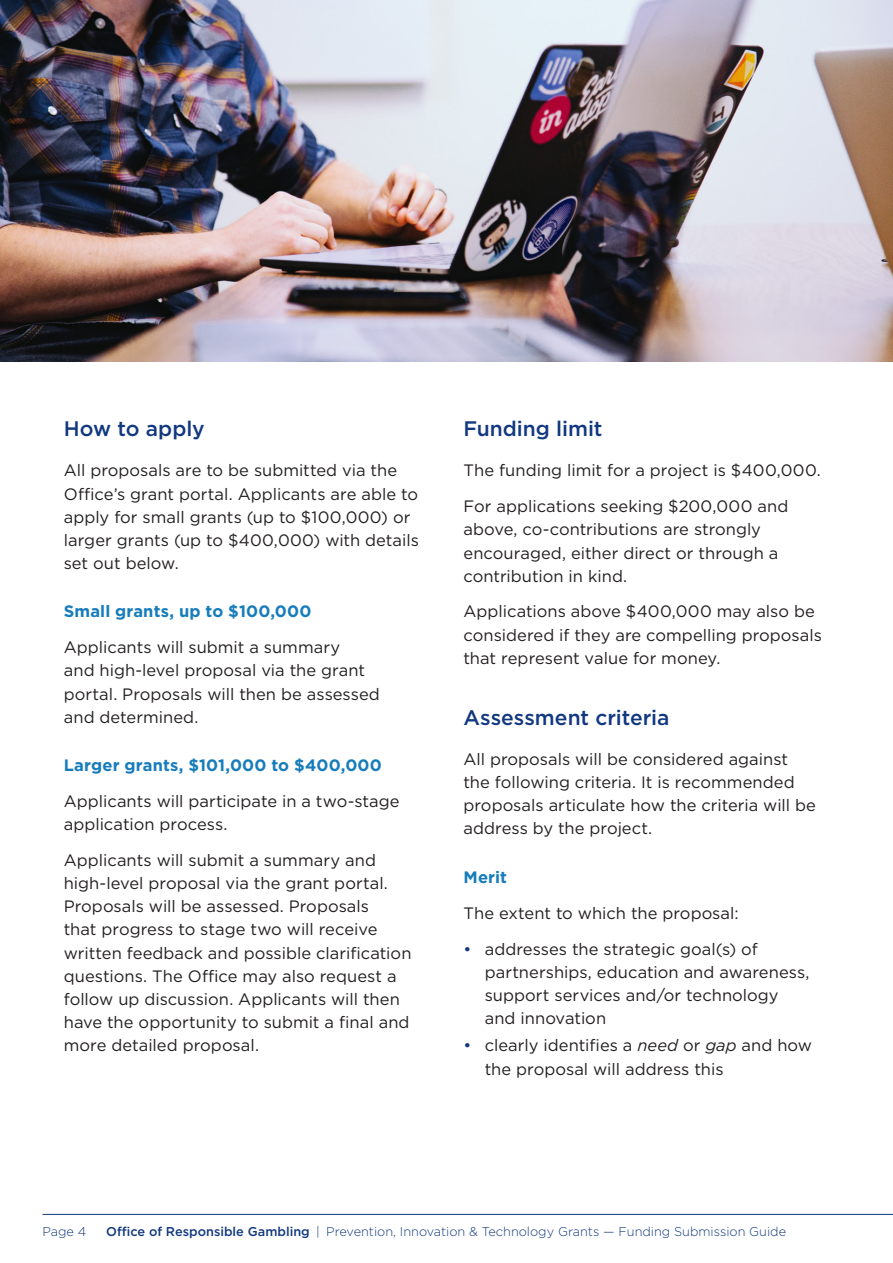
<style>
.page{position:relative;width:893px;height:1263px;background:#fff}
.page>*{position:absolute;margin:0;border:0;box-sizing:border-box;transform-origin:0 0}
.t1{font:500 21px "Gotham";color:#113880}
.Body{font:16.5px/23.1px "Gotham";color:#231f20}
.t2{font:700 16.5px "Gotham";letter-spacing:.01em;color:#167cbb}
.t3{font:300 12.75px "Gotham";color:#113880}
.s1{color:#113880}
.s2{font-style:italic}
.s3{font-weight:500}
</style>
<div class="page">
<hr style="left:43px;top:1214px;width:850px;height:1px;background:#113880">
<img style="left:0;top:0;width:893px;height:361px">
<h2 class="t1" style="left:64px;top:415px;width:143px">How to apply</h2>
<p class="Body" style="left:64px;top:459px;width:357px">All proposals are to be submitted via the Office’s grant portal. Applicants are able to apply for small grants (up to $100,000) or larger grants (up to $400,000) with details set out below.</p>
<h3 class="t2" style="left:64px;top:601px;width:249px">Small grants, up to $100,000</h3>
<p class="Body" style="left:64px;top:636px;width:318px">Applicants will submit a summary<br>and high‑level proposal via the grant portal. Proposals will then be assessed and determined.</p>
<h3 class="t2" style="left:64px;top:754px;width:320px">Larger grants, $101,000 to $400,000</h3>
<p class="Body" style="left:64px;top:789px;width:337px">Applicants will participate in a two‑stage application process.</p>
<p class="Body" style="left:64px;top:848px;width:349px">Applicants will submit a summary and high‑level proposal via the grant portal.<br>Proposals will be assessed. Proposals<br>that progress to stage two will receive written feedback and possible clarification questions. The Office may also request a follow up discussion. Applicants will then have the opportunity to submit a final and more detailed proposal.</p>
<h2 class="t1" style="left:463px;top:415px;width:141px">Funding limit</h2>
<p class="Body" style="left:463px;top:459px;width:359px">The funding limit for a project is $400,000.</p>
<p class="Body" style="left:463px;top:495px;width:326px">For applications seeking $200,000 and above, co‑contributions are strongly encouraged, either direct or through a contribution in kind.</p>
<p class="Body" style="left:463px;top:600px;width:360px">Applications above $400,000 may also be considered if they are compelling proposals that represent value for money.</p>
<h2 class="t1" style="left:463px;top:704px;width:207px">Assessment criteria</h2>
<p class="Body" style="left:463px;top:747px;width:354px">All proposals will be considered against the following criteria. It is recommended proposals articulate how the criteria will be address by the project.</p>
<h3 class="t2" style="left:463px;top:866px;width:45px">Merit</h3>
<p class="Body" style="left:463px;top:901px;width:277px">The extent to which the proposal:</p>
<p class="Body" style="left:485px;top:937px;width:326px;text-indent:-21px"><span class="s1">•</span> addresses the strategic goal(s) of partnerships, education and awareness, support services and/or technology and innovation</p>
<p class="Body" style="left:485px;top:1034px;width:329px;text-indent:-21px"><span class="s1">•</span> clearly identifies a <span class="s2">need</span> or <span class="s2">gap</span> and how the proposal will address this</p>
<p class="t3" style="left:43px;top:1224px;width:45px">Page 4</p>
<p class="t3" style="left:106px;top:1224px;width:681px"><span class="s3">Office of Responsible Gambling</span> | Prevention, Innovation &amp; Technology Grants — Funding Submission Guide</p>
</div>
